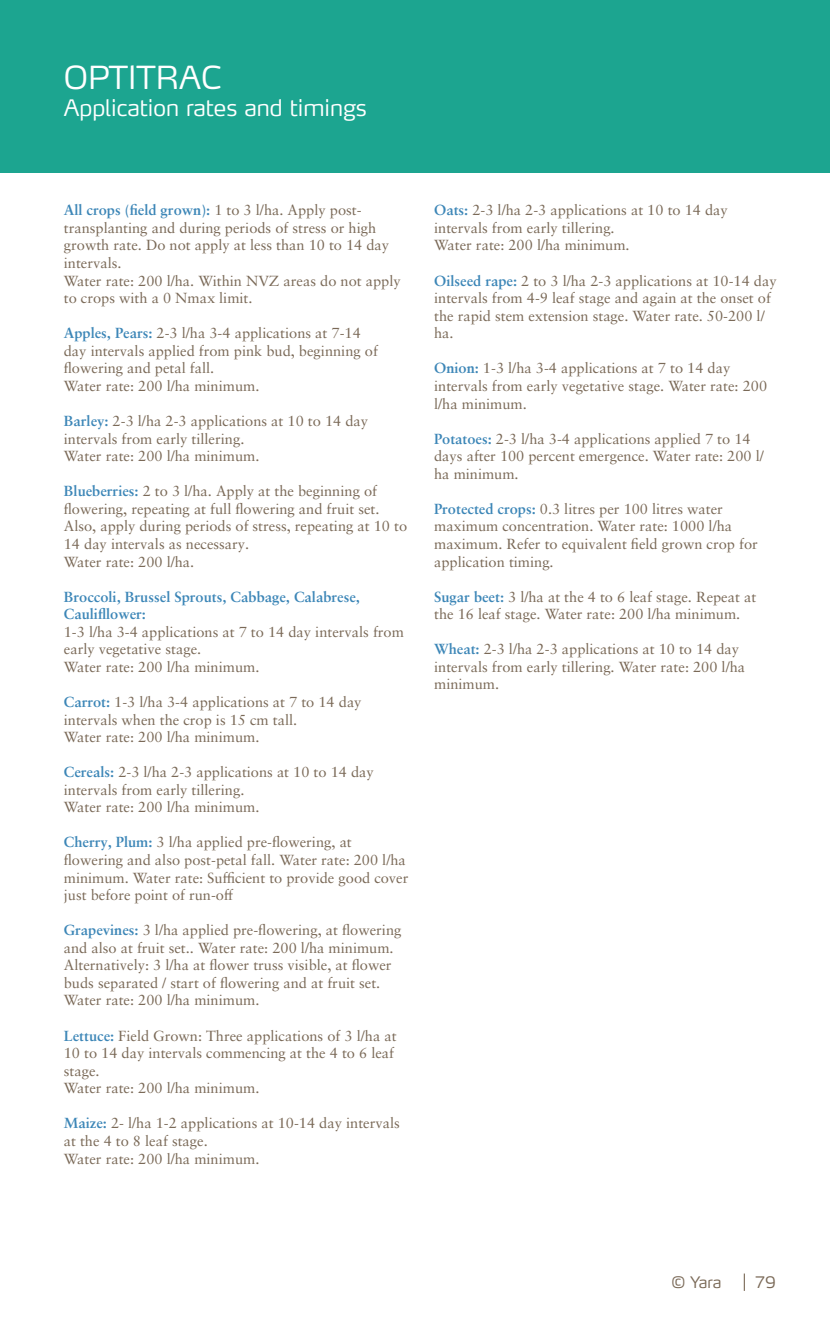
<style>
.page{position:relative;width:830px;height:1340px;background:#fff}
.page>*{position:absolute;margin:0;border:0;box-sizing:border-box;transform-origin:0 0}
.t1{font:300 31.5px "Yara Max LF";color:#fff}
.t2{font:300 22.5px "Yara Max LF";color:#fff}
.t3{font:300 15.75px "Yara Max LF";letter-spacing:-.005em;color:#7a6957}
._5_Body_copy_8pt{font:14.62px/17.6px "Sabon LT Pro";color:#7a6957}
._5_Body_copy_8pt-2{font:700 14.62px/17.6px "Sabon LT Pro";color:#3c86b7}
.s1{font-weight:700;color:#3c86b7}
</style>
<div class="page">
<svg style="left:743px;top:1273px;width:1px;height:17px"></svg>
<div style="left:0;top:0;width:829px;height:172px;background:#1ca590"></div>
<p class="t1" style="left:64px;top:58px;width:159px">OPTITRAC</p>
<p class="t2" style="left:64px;top:94px;width:304px">Application rates and timings</p>
<p class="_5_Body_copy_8pt" style="left:64px;top:201px;width:327px"><span class="s1">All crops (field grown):</span> 1 to 3 l/ha. Apply post&shy;transplanting and during periods of stress or high growth rate. Do not apply at less than 10 to 14 day intervals.</p>
<p class="_5_Body_copy_8pt" style="left:64px;top:271px;width:338px">Water rate: 200 l/ha. Within NVZ areas do not apply to crops with a 0 Nmax limit.</p>
<p class="_5_Body_copy_8pt" style="left:64px;top:324px;width:315px"><span class="s1">Apples, Pears:</span> 2-3 l/ha 3-4 applications at 7-14 day intervals applied from pink bud, beginning of flowering and petal fall.</p>
<p class="_5_Body_copy_8pt" style="left:64px;top:377px;width:197px">Water rate: 200 l/ha minimum.</p>
<p class="_5_Body_copy_8pt" style="left:64px;top:412px;width:305px"><span class="s1">Barley:</span> 2-3 l/ha 2-3 applications at 10 to 14 day intervals from early tillering.</p>
<p class="_5_Body_copy_8pt" style="left:64px;top:447px;width:197px">Water rate: 200 l/ha minimum.</p>
<p class="_5_Body_copy_8pt" style="left:64px;top:482px;width:344px"><span class="s1">Blueberries:</span> 2 to 3 l/ha. Apply at the beginning of flowering, repeating at full flowering and fruit set.<br>Also, apply during periods of stress, repeating at 10 to 14 day intervals as necessary.</p>
<p class="_5_Body_copy_8pt" style="left:64px;top:552px;width:132px">Water rate: 200 l/ha.</p>
<p class="_5_Body_copy_8pt-2" style="left:64px;top:587px;width:297px">Broccoli, Brussel Sprouts, Cabbage, Calabrese,<br>Caulifllower:</p>
<p class="_5_Body_copy_8pt" style="left:64px;top:622px;width:341px">1-3 l/ha 3-4 applications at 7 to 14 day intervals from early vegetative stage.</p>
<p class="_5_Body_copy_8pt" style="left:64px;top:657px;width:197px">Water rate: 200 l/ha minimum.</p>
<p class="_5_Body_copy_8pt" style="left:64px;top:692px;width:299px"><span class="s1">Carrot:</span> 1-3 l/ha 3-4 applications at 7 to 14 day intervals when the crop is 15 cm tall.</p>
<p class="_5_Body_copy_8pt" style="left:64px;top:728px;width:197px">Water rate: 200 l/ha minimum.</p>
<p class="_5_Body_copy_8pt" style="left:64px;top:763px;width:311px"><span class="s1">Cereals:</span> 2-3 l/ha 2-3 applications at 10 to 14 day intervals from early tillering.</p>
<p class="_5_Body_copy_8pt" style="left:64px;top:798px;width:197px">Water rate: 200 l/ha minimum.</p>
<p class="_5_Body_copy_8pt" style="left:64px;top:833px;width:346px"><span class="s1">Cherry, Plum:</span> 3 l/ha applied pre-flowering, at flowering and also post-petal fall. Water rate: 200 l/ha minimum. Water rate: Sufficient to provide good cover just before point of run-off</p>
<p class="_5_Body_copy_8pt" style="left:64px;top:921px;width:339px"><span class="s1">Grapevines:</span> 3 l/ha applied pre-flowering, at flowering and also at fruit set.. Water rate: 200 l/ha minimum.<br>Alternatively: 3 l/ha at flower truss visible, at flower buds separated / start of flowering and at fruit set.<br>Water rate: 200 l/ha minimum.</p>
<p class="_5_Body_copy_8pt" style="left:64px;top:1026px;width:334px"><span class="s1">Lettuce:</span> Field Grown: Three applications of 3 l/ha at<br>10 to 14 day intervals commencing at the 4 to 6 leaf stage.</p>
<p class="_5_Body_copy_8pt" style="left:64px;top:1079px;width:197px">Water rate: 200 l/ha minimum.</p>
<p class="_5_Body_copy_8pt" style="left:64px;top:1114px;width:337px"><span class="s1">Maize:</span> 2- l/ha 1-2 applications at 10-14 day intervals at the 4 to 8 leaf stage.</p>
<p class="_5_Body_copy_8pt" style="left:64px;top:1149px;width:197px">Water rate: 200 l/ha minimum.</p>
<p class="_5_Body_copy_8pt" style="left:434px;top:201px;width:295px"><span class="s1">Oats:</span> 2-3 l/ha 2-3 applications at 10 to 14 day intervals from early tillering.</p>
<p class="_5_Body_copy_8pt" style="left:434px;top:236px;width:197px">Water rate: 200 l/ha minimum.</p>
<p class="_5_Body_copy_8pt" style="left:434px;top:271px;width:344px"><span class="s1">Oilseed rape:</span> 2 to 3 l/ha 2-3 applications at 10-14 day intervals from 4-9 leaf stage and again at the onset of the rapid stem extension stage. Water rate. 50-200 l/ ha.</p>
<p class="_5_Body_copy_8pt" style="left:434px;top:359px;width:334px"><span class="s1">Onion:</span> 1-3 l/ha 3-4 applications at 7 to 14 day intervals from early vegetative stage. Water rate: 200 l/ha minimum.</p>
<p class="_5_Body_copy_8pt" style="left:434px;top:429px;width:331px"><span class="s1">Potatoes:</span> 2-3 l/ha 3-4 applications applied 7 to 14 days after 100 percent emergence. Water rate: 200 l/ ha minimum.</p>
<p class="_5_Body_copy_8pt" style="left:434px;top:499px;width:325px"><span class="s1">Protected crops:</span> 0.3 litres per 100 litres water maximum concentration. Water rate: 1000 l/ha maximum. Refer to equivalent field grown crop for application timing.</p>
<p class="_5_Body_copy_8pt" style="left:434px;top:587px;width:323px"><span class="s1">Sugar beet:</span> 3 l/ha at the 4 to 6 leaf stage. Repeat at the 16 leaf stage. Water rate: 200 l/ha minimum.</p>
<p class="_5_Body_copy_8pt" style="left:434px;top:640px;width:312px"><span class="s1">Wheat:</span> 2-3 l/ha 2-3 applications at 10 to 14 day intervals from early tillering. Water rate: 200 l/ha minimum.</p>
<p class="t3" style="left:671px;top:1272px;width:51px">© Yara</p>
<p class="t3" style="left:755px;top:1272px;width:22px">79</p>
</div>
